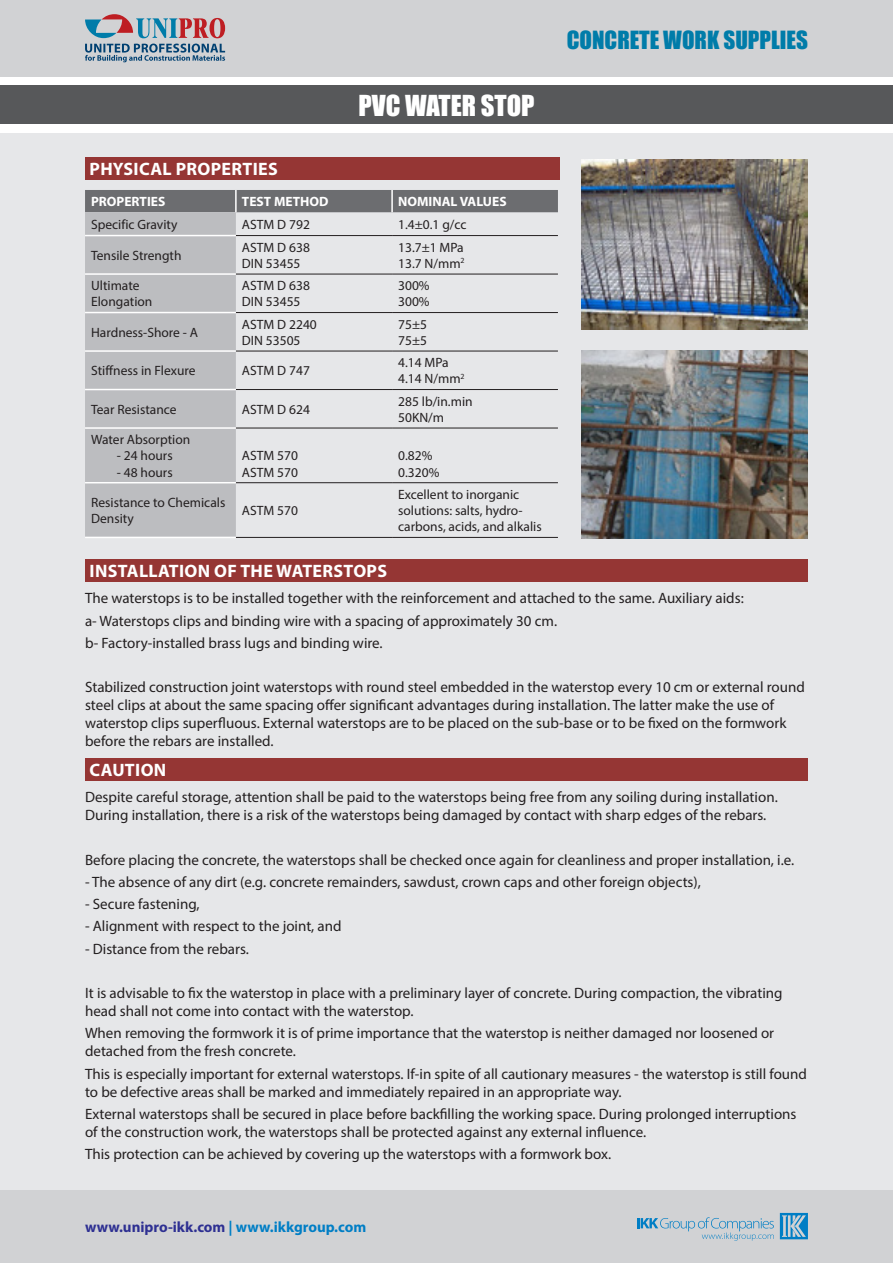
<style>
.page{position:relative;width:893px;height:1263px;background:#fff}
.page>*{position:absolute;margin:0;border:0;box-sizing:border-box;transform-origin:0 0}
.t1{font:26.55px "Impact";color:#fff}
.t2{font:23.1px "Impact";color:#007ca9}
.text{font:700 18px "Myriad Pro";letter-spacing:.02em;color:#fff}
.t3{font:15px/18px "Myriad Pro";color:#231f20}
.t4{font:700 15px "Myriad Pro";color:#2e3092}
.sub_title{font:13.5px/16.2px "Myriad Pro";color:#231f20}
.sub_title-2{font:700 13.5px "Myriad Pro";color:#fff}
.s1{color:#007ec5}
</style>
<div class="page">
<div style="left:0;top:134px;width:893px;height:1129px;background:#e6e7e9"></div>
<div style="left:0;top:1191px;width:893px;height:72px;background:#d1d2d4"></div>
<svg style="left:637px;top:1217px;width:137px;height:24px"></svg>
<svg style="left:780px;top:1213px;width:28px;height:26px"></svg>
<div style="left:0;top:85px;width:893px;height:38px;background:#57585a"></div>
<div style="left:0;top:0;width:893px;height:77px;background:#d1d2d4"></div>
<svg style="left:85px;top:14px;width:140px;height:24px"></svg>
<svg style="left:85px;top:44px;width:140px;height:18px"></svg>
<div style="left:85px;top:190px;width:473px;height:22px;background:#6c6d70"></div>
<div style="left:85px;top:212px;width:151px;height:325px;background:#bcbdc0"></div>
<hr style="left:391px;top:190px;width:2px;height:22px;background:#fff">
<hr style="left:235px;top:190px;width:2px;height:22px;background:#fff">
<hr style="left:392px;top:235px;width:166px;height:1px;background:#231f20">
<hr style="left:236px;top:235px;width:156px;height:1px;background:#231f20">
<hr style="left:392px;top:274px;width:166px;height:1px;background:#231f20">
<hr style="left:236px;top:274px;width:156px;height:1px;background:#231f20">
<hr style="left:392px;top:312px;width:166px;height:1px;background:#231f20">
<hr style="left:236px;top:312px;width:156px;height:1px;background:#231f20">
<hr style="left:392px;top:351px;width:166px;height:1px;background:#231f20">
<hr style="left:236px;top:351px;width:156px;height:1px;background:#231f20">
<hr style="left:392px;top:389px;width:166px;height:1px;background:#231f20">
<hr style="left:236px;top:389px;width:156px;height:1px;background:#231f20">
<hr style="left:392px;top:428px;width:166px;height:1px;background:#231f20">
<hr style="left:236px;top:428px;width:156px;height:1px;background:#231f20">
<hr style="left:392px;top:482px;width:166px;height:1px;background:#231f20">
<hr style="left:236px;top:482px;width:156px;height:1px;background:#231f20">
<hr style="left:392px;top:537px;width:166px;height:1px;background:#231f20">
<hr style="left:236px;top:537px;width:156px;height:1px;background:#231f20">
<hr style="left:85px;top:235px;width:151px;height:1px;background:#fff">
<hr style="left:85px;top:273px;width:151px;height:2px;background:#fff">
<hr style="left:85px;top:312px;width:151px;height:1px;background:#fff">
<hr style="left:85px;top:350px;width:151px;height:2px;background:#fff">
<hr style="left:85px;top:389px;width:151px;height:1px;background:#fff">
<hr style="left:85px;top:427px;width:151px;height:2px;background:#fff">
<hr style="left:85px;top:482px;width:151px;height:1px;background:#fff">
<hr style="left:85px;top:537px;width:151px;height:1px;background:#fff">
<div style="left:85px;top:157px;width:475px;height:22px;background:#953634"></div>
<img style="left:581px;top:159px;width:227px;height:170px">
<img style="left:581px;top:350px;width:227px;height:188px">
<div style="left:85px;top:559px;width:723px;height:22px;background:#953634"></div>
<div style="left:85px;top:758px;width:723px;height:22px;background:#953634"></div>
<p class="text" style="left:90px;top:157px;width:190px">PHYSICAL PROPERTIES</p>
<h1 class="t1" style="left:358px;top:85px;width:178px">PVC WATER STOP</h1>
<p class="sub_title-2" style="left:91px;top:193px;width:76px">PROPERTIES</p>
<p class="sub_title-2" style="left:242px;top:193px;width:88px">TEST METHOD</p>
<p class="sub_title-2" style="left:398px;top:193px;width:110px">NOMINAL VALUES</p>
<p class="sub_title" style="left:91px;top:216px;width:88px">Specific Gravity</p>
<p class="sub_title" style="left:242px;top:216px;width:69px">ASTM D 792</p>
<p class="sub_title" style="left:398px;top:216px;width:70px">1.4±0.1 g/cc</p>
<p class="sub_title" style="left:398px;top:239px;width:67px">13.7±1 MPa</p>
<p class="sub_title" style="left:398px;top:255px;width:68px">13.7 N/mm<sup>2</sup></p>
<p class="sub_title" style="left:242px;top:239px;width:69px">ASTM D 638</p>
<p class="sub_title" style="left:242px;top:255px;width:60px">DIN 53455</p>
<p class="sub_title" style="left:91px;top:247px;width:92px">Tensile Strength</p>
<p class="sub_title" style="left:91px;top:277px;width:50px">Ultimate</p>
<p class="sub_title" style="left:91px;top:294px;width:63px">Elongation</p>
<p class="sub_title" style="left:91px;top:324px;width:109px">Hardness-Shore - A</p>
<p class="sub_title" style="left:91px;top:362px;width:106px">Stiffness in Flexure</p>
<p class="sub_title" style="left:242px;top:277px;width:69px">ASTM D 638</p>
<p class="sub_title" style="left:242px;top:294px;width:60px">DIN 53455</p>
<p class="sub_title" style="left:242px;top:316px;width:76px">ASTM D 2240</p>
<p class="sub_title" style="left:242px;top:332px;width:60px">DIN 53505</p>
<p class="sub_title" style="left:242px;top:362px;width:69px">ASTM D 747</p>
<p class="sub_title" style="left:91px;top:401px;width:87px">Tear Resistance</p>
<p class="sub_title" style="left:242px;top:401px;width:69px">ASTM D 624</p>
<p class="sub_title" style="left:91px;top:431px;width:101px">Water Absorption</p>
<p class="sub_title" style="left:117px;top:448px;width:57px">- 24 hours</p>
<p class="sub_title" style="left:117px;top:464px;width:57px">- 48 hours</p>
<p class="sub_title" style="left:91px;top:494px;width:136px">Resistance to Chemicals</p>
<p class="sub_title" style="left:91px;top:510px;width:44px">Density</p>
<p class="sub_title" style="left:242px;top:448px;width:58px">ASTM 570</p>
<p class="sub_title" style="left:242px;top:464px;width:58px">ASTM 570</p>
<p class="sub_title" style="left:242px;top:502px;width:58px">ASTM 570</p>
<p class="sub_title" style="left:398px;top:277px;width:33px">300%</p>
<p class="sub_title" style="left:398px;top:294px;width:33px">300%</p>
<p class="sub_title" style="left:398px;top:316px;width:30px">75±5</p>
<p class="sub_title" style="left:398px;top:332px;width:30px">75±5</p>
<p class="sub_title" style="left:398px;top:354px;width:52px">4.14 MPa</p>
<p class="sub_title" style="left:398px;top:371px;width:68px">4.14 N/mm<sup>2</sup></p>
<p class="sub_title" style="left:398px;top:393px;width:76px">285 lb/in.min</p>
<p class="sub_title" style="left:398px;top:409px;width:47px">50KN/m</p>
<p class="sub_title" style="left:398px;top:448px;width:36px">0.82%</p>
<p class="sub_title" style="left:398px;top:464px;width:43px">0.320%</p>
<p class="sub_title" style="left:398px;top:486px;width:123px">Excellent to inorganic</p>
<p class="sub_title" style="left:398px;top:502px;width:145px">solutions: salts, hydro&shy;carbons, acids, and alkalis</p>
<p class="text" style="left:90px;top:559px;width:299px">INSTALLATION OF THE WATERSTOPS</p>
<h2 class="t2" style="left:567px;top:22px;width:243px">CONCRETE WORK SUPPLIES</h2>
<p class="t3" style="left:85px;top:589px;width:660px">The waterstops is to be installed together with the reinforcement and attached to the same. Auxiliary aids:</p>
<p class="t3" style="left:85px;top:611px;width:474px">a- Waterstops clips and binding wire with a spacing of approximately 30 cm.</p>
<p class="t3" style="left:85px;top:633px;width:299px">b- Factory-installed brass lugs and binding wire.</p>
<p class="t3" style="left:85px;top:678px;width:721px">Stabilized construction joint waterstops with round steel embedded in the waterstop every 10 cm or external round steel clips at about the same spacing offer significant advantages during installation. The latter make the use of waterstop clips superfluous. External waterstops are to be placed on the sub-base or to be fixed on the formwork before the rebars are installed.</p>
<p class="text" style="left:90px;top:758px;width:78px">CAUTION</p>
<p class="t3" style="left:85px;top:788px;width:694px">Despite careful storage, attention shall be paid to the waterstops being free from any soiling during installation.<br>During installation, there is a risk of the waterstops being damaged by contact with sharp edges of the rebars.</p>
<p class="t3" style="left:85px;top:850px;width:711px">Before placing the concrete, the waterstops shall be checked once again for cleanliness and proper installation, i.e.</p>
<p class="t3" style="left:85px;top:873px;width:617px">- The absence of any dirt (e.g. concrete remainders, sawdust, crown caps and other foreign objects),</p>
<p class="t3" style="left:85px;top:895px;width:116px">- Secure fastening,</p>
<p class="t3" style="left:85px;top:917px;width:258px">- Alignment with respect to the joint, and</p>
<p class="t3" style="left:85px;top:939px;width:165px">- Distance from the rebars.</p>
<p class="t3" style="left:85px;top:984px;width:699px">It is advisable to fix the waterstop in place with a preliminary layer of concrete. During compaction, the vibrating head shall not come into contact with the waterstop.</p>
<p class="t3" style="left:85px;top:1024px;width:691px">When removing the formwork it is of prime importance that the waterstop is neither damaged nor loosened or detached from the fresh concrete.</p>
<p class="t3" style="left:85px;top:1064px;width:723px">This is especially important for external waterstops. If-in spite of all cautionary measures - the waterstop is still found to be defective areas shall be marked and immediately repaired in an appropriate way.</p>
<p class="t3" style="left:85px;top:1105px;width:713px">External waterstops shall be secured in place before backfilling the working space. During prolonged interruptions of the construction work, the waterstops shall be protected against any external influence.</p>
<p class="t3" style="left:85px;top:1145px;width:528px">This protection can be achieved by covering up the waterstops with a formwork box.</p>
<p class="t4" style="left:85px;top:1217px;width:283px">www.unipro-ikk.com <span class="s1">| www.ikkgroup.com</span></p>
</div>
